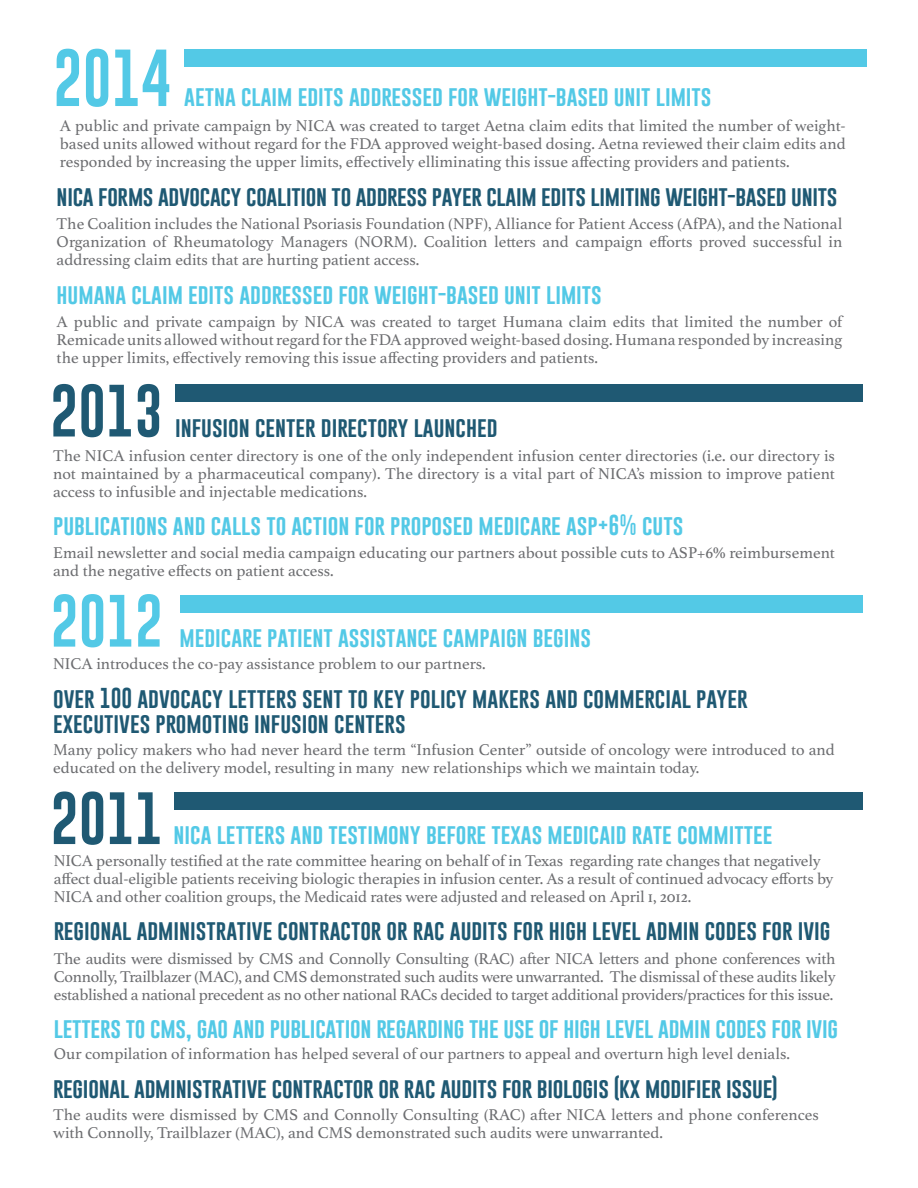
<style>
.page{position:relative;width:918px;height:1188px;background:#fff}
.page>*{position:absolute;margin:0;border:0;box-sizing:border-box;transform-origin:0 0}
.t1{font:54px "Gobold";color:#53c9e6}
.t2{font:54px "Gobold";color:#1f5973}
.t3{font:21px/25.2px "Gobold";color:#1f5973}
.t4{font:21px "Gobold";color:#53c9e6}
.t5{font:16.5px/18px "Athelas";color:#6c6d70;text-align:justify}
</style>
<div class="page">
<svg style="left:53px;top:384px;width:106px;height:53px"></svg>
<div style="left:175px;top:384px;width:688px;height:18px;background:#1f5973"></div>
<div style="left:180px;top:595px;width:683px;height:18px;background:#53c9e6"></div>
<div style="left:174px;top:792px;width:689px;height:18px;background:#1f5973"></div>
<svg style="left:57px;top:49px;width:112px;height:58px"></svg>
<div style="left:185px;top:49px;width:682px;height:17px;background:#53c9e6"></div>
<p class="t4" style="left:184px;top:83px;width:529px">AETNA CLAIM EDITS ADDRESSED FOR WEIGHT-BASED UNIT LIMITS</p>
<p class="t5" style="left:60px;top:118px;width:787px">A public and private campaign by NICA was created to target Aetna claim edits that limited the number of weight&shy;based units allowed without regard for the FDA approved weight-based dosing. Aetna reviewed their claim edits and responded by increasing the upper limits, effectively elliminating this issue affecting providers and patients.</p>
<p class="t3" style="left:57px;top:184px;width:782px">NICA FORMS ADVOCACY COALITION TO ADDRESS PAYER CLAIM EDITS LIMITING WEIGHT-BASED UNITS</p>
<p class="t5" style="left:57px;top:216px;width:787px">The Coalition includes the National Psoriasis Foundation (NPF), Alliance for Patient Access (AfPA), and the National Organization of Rheumatology Managers (NORM). Coalition letters and campaign efforts proved successful in addressing claim edits that are hurting patient access.</p>
<p class="t4" style="left:57px;top:281px;width:547px">HUMANA CLAIM EDITS ADDRESSED FOR WEIGHT-BASED UNIT LIMITS</p>
<p class="t5" style="left:57px;top:314px;width:787px">A public and private campaign by NICA was created to target Humana claim edits that limited the number of Remicade units allowed without regard for the FDA approved weight-based dosing. Humana responded by increasing the upper limits, effectively removing this issue affecting providers and patients.</p>
<p class="t3" style="left:175px;top:415px;width:324px">INFUSION CENTER DIRECTORY LAUNCHED</p>
<p class="t5" style="left:53px;top:448px;width:783px">The NICA infusion center directory is one of the only independent infusion center directories (i.e. our directory is not maintained by a pharmaceutical company). The directory is a vital part of NICA’s mission to improve patient access to infusible and injectable medications.</p>
<p class="t4" style="left:53px;top:511px;width:632px">PUBLICATIONS AND CALLS TO ACTION FOR PROPOSED MEDICARE ASP+6% CUTS</p>
<p class="t5" style="left:53px;top:544px;width:783px">Email newsletter and social media campaign educating our partners about possible cuts to ASP+6% reimbursement and the negative effects on patient access.</p>
<p class="t1" style="left:50px;top:586px;width:114px">2012</p>
<p class="t4" style="left:180px;top:623px;width:413px">MEDICARE PATIENT ASSISTANCE CAMPAIGN BEGINS</p>
<p class="t5" style="left:53px;top:656px;width:434px">NICA introduces the co-pay assistance problem to our partners.</p>
<p class="t3" style="left:53px;top:685px;width:696px">OVER 100 ADVOCACY LETTERS SENT TO KEY POLICY MAKERS AND COMMERCIAL PAYER<br>EXECUTIVES PROMOTING INFUSION CENTERS</p>
<p class="t5" style="left:53px;top:741px;width:783px">Many policy makers who had never heard the term “Infusion Center” outside of oncology were introduced to and educated on the delivery model, resulting in many new relationships which we maintain today.</p>
<p class="t2" style="left:50px;top:784px;width:114px">2011</p>
<p class="t4" style="left:174px;top:821px;width:600px">NICA LETTERS AND TESTIMONY BEFORE TEXAS MEDICAID RATE COMMITTEE</p>
<p class="t5" style="left:54px;top:853px;width:781px;text-align:left">NICA personally testified at the rate committee hearing on behalf of in Texas regarding rate changes that negatively affect dual-eligible patients receiving biologic therapies in infusion center. As a result of continued advocacy efforts by<br>NICA and other coalition groups, the Medicaid rates were adjusted and released on April 1, 2012.</p>
<p class="t3" style="left:54px;top:918px;width:778px">REGIONAL ADMINISTRATIVE CONTRACTOR OR RAC AUDITS FOR HIGH LEVEL ADMIN CODES FOR IVIG</p>
<p class="t5" style="left:54px;top:950px;width:783px">The audits were dismissed by CMS and Connolly Consulting (RAC) after NICA letters and phone conferences with Connolly, Trailblazer (MAC), and CMS demonstrated such audits were unwarranted. The dismissal of these audits likely established a national precedent as no other national RACs decided to target additional providers/practices for this issue.</p>
<p class="t4" style="left:54px;top:1015px;width:786px">LETTERS TO CMS, GAO AND PUBLICATION REGARDING THE USE OF HIGH LEVEL ADMIN CODES FOR IVIG</p>
<p class="t5" style="left:54px;top:1046px;width:738px">Our compilation of information has helped several of our partners to appeal and overturn high level denials.</p>
<p class="t3" style="left:53px;top:1076px;width:726px">REGIONAL ADMINISTRATIVE CONTRACTOR OR RAC AUDITS FOR BIOLOGIS (KX MODIFIER ISSUE)</p>
<p class="t5" style="left:53px;top:1106px;width:767px">The audits were dismissed by CMS and Connolly Consulting (RAC) after NICA letters and phone conferences with Connolly, Trailblazer (MAC), and CMS demonstrated such audits were unwarranted.</p>
</div>
